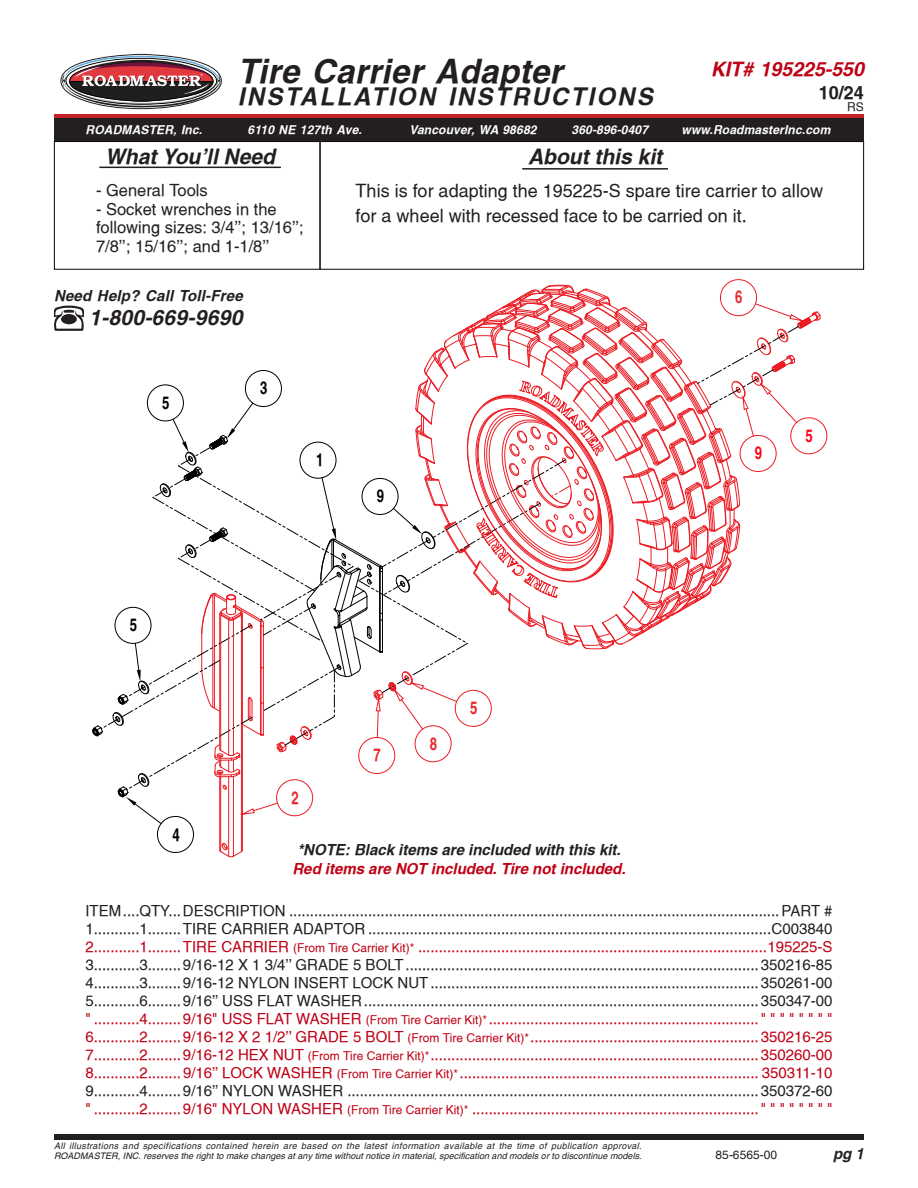
<style>
.page{position:relative;width:918px;height:1188px;background:#fff}
.page>*{position:absolute;margin:0;border:0;box-sizing:border-box;transform-origin:0 0}
.t1{font:italic 700 33px "Switzerland";letter-spacing:.015em;color:#231f20}
.t2{font:italic 700 24px "Switzerland";letter-spacing:.095em;color:#231f20}
.t3{font:italic 700 21px "Switzerland";color:#231f20}
.t4{font:italic 700 19.5px "Switzerland";color:#bf0015}
.t5{font:18px/25.2px "Switzerland";color:#231f20}
.t6{font:700 18px "Switzerland";color:#231f20}
.t7{font:700 17.55px "Switzerland";color:#000;scale:.75 1}
.t8{font:700 17.55px "Switzerland";color:#ff0013;scale:.75 1}
.t9{font:700 17.55px "Switzerland";color:#e9292a;scale:.75 1}
.t10{font:700 17.55px "Switzerland";color:#e82a2c;scale:.75 1}
.t11{font:700 17.55px "Switzerland";color:#ec2326;scale:.75 1}
.t12{font:700 17.55px "Switzerland";color:#ea2728;scale:.75 1}
.t13{font:16.5px/18.8px "Switzerland";color:#231f20}
.t14{font:15px/18px "Switzerland";color:#231f20;text-align:justify}
.t15{font:italic 700 15px "Switzerland";color:#231f20}
.t16{font:italic 700 15px "Switzerland";color:#bf0015}
.t17{font:italic 700 12px "Switzerland";letter-spacing:.015em;color:#fff}
.t18{font:12px "Switzerland";color:#231f20}
.t19{font:italic 9px/10.5px "Switzerland";letter-spacing:.035em;color:#231f20}
.t20{font:6.15px "Myriad Pro";color:#fdfefe}
.s1{color:#bf0015}
.s2{font-size:12px;color:#bf0015}
</style>
<div class="page">
<div style="left:54px;top:1134px;width:810px;height:5px;background:#231f20"></div>
<div style="left:54px;top:114px;width:810px;height:5px;background:#c52128"></div>
<svg style="left:60px;top:54px;width:162px;height:56px"></svg>
<div style="left:54px;top:119px;width:810px;height:22px;background:#231f20"></div>
<div style="left:791px;top:418px;width:36px;height:36px;border:1px solid #ed1c24;border-radius:50%"></div>
<svg style="left:92px;top:279px;width:729px;height:578px"></svg>
<div style="left:54px;top:141px;width:266px;height:129px;border:1px solid #040503"></div>
<div style="left:320px;top:141px;width:544px;height:129px;border:1px solid #040503"></div>
<hr style="left:99px;top:167px;width:182px;height:1px;background:#231f20">
<hr style="left:522px;top:168px;width:146px;height:2px;background:#231f20">
<img style="left:54px;top:306px;width:30px;height:25px">
<p class="t20" style="left:201px;top:72px;width:4px">®</p>
<h1 class="t1" style="left:238px;top:52px;width:326px">Tire Carrier Adapter</h1>
<h2 class="t2" style="left:238px;top:82px;width:417px">INSTALLATION INSTRUCTIONS</h2>
<h3 class="t4" style="left:711px;top:58px;width:155px">KIT# 195225-550</h3>
<p class="t6" style="left:819px;top:81px;width:47px">10/24</p>
<p class="t18" style="left:847px;top:99px;width:18px">RS</p>
<p class="t17" style="left:85px;top:123px;width:118px">ROADMASTER, Inc.</p>
<p class="t17" style="left:247px;top:123px;width:116px">6110 NE 127th Ave.</p>
<p class="t17" style="left:409px;top:123px;width:129px">Vancouver, WA 98682</p>
<p class="t17" style="left:571px;top:123px;width:78px">360-896-0407</p>
<p class="t17" style="left:682px;top:123px;width:150px">www.RoadmasterInc.com</p>
<h3 class="t3" style="left:105px;top:145px;width:171px">What You'll Need</h3>
<h3 class="t3" style="left:528px;top:145px;width:136px">About this kit</h3>
<p class="t13" style="left:96px;top:180px;width:113px">- General Tools</p>
<p class="t13" style="left:96px;top:199px;width:209px">- Socket wrenches in the following sizes: 3/4''; 13/16'';<br>7/8''; 15/16''; and 1-1/8''</p>
<p class="t5" style="left:356px;top:178px;width:469px">This is for adapting the 195225-S spare tire carrier to allow for a wheel with recessed face to be carried on it.</p>
<p class="t15" style="left:54px;top:287px;width:190px">Need Help? Call Toll-Free</p>
<h3 class="t3" style="left:89px;top:305px;width:155px">1-800-669-9690</h3>
<p class="t7" style="left:162px;top:392px;width:11px">5</p>
<p class="t7" style="left:260px;top:378px;width:11px">3</p>
<p class="t7" style="left:316px;top:449px;width:11px">1</p>
<p class="t7" style="left:377px;top:485px;width:11px">9</p>
<p class="t7" style="left:130px;top:614px;width:11px">5</p>
<p class="t7" style="left:172px;top:824px;width:11px">4</p>
<p class="t9" style="left:291px;top:787px;width:11px">2</p>
<p class="t12" style="left:374px;top:744px;width:11px">7</p>
<p class="t9" style="left:430px;top:733px;width:11px">8</p>
<p class="t11" style="left:470px;top:697px;width:11px">5</p>
<p class="t15" style="left:297px;top:841px;width:325px">*NOTE: Black items are included with this kit.</p>
<p class="t16" style="left:292px;top:860px;width:335px">Red items are NOT included. Tire not included.</p>
<p class="t10" style="left:735px;top:287px;width:11px">6</p>
<p class="t8" style="left:755px;top:442px;width:11px">9</p>
<p class="t8" style="left:806px;top:425px;width:11px">5</p>
<p class="t14" style="left:85px;top:902px;width:749px">ITEM....QTY...DESCRIPTION ......................................................................................................................PART # 1...........1........TIRE CARRIER ADAPTOR .................................................................................................C003840<br><span class="s1">2...........1........TIRE CARRIER</span> <span class="s2">(From Tire Carrier Kit)*</span> <span class="s1">....................................................................................195225-S </span>3...........3........9/16-12 X 1 3/4'' GRADE 5 BOLT.....................................................................................350216-85<br>4...........3........9/16-12 NYLON INSERT LOCK NUT...............................................................................350261-00<br>5...........6........9/16'' USS FLAT WASHER...............................................................................................350347-00 <span class="s1">" ...........4........9/16" USS FLAT WASHER</span> <span class="s2">(From Tire Carrier Kit)*</span><span class="s1">................................................................." " " " " " " " 6...........2........9/16-12 X 2 1/2'' GRADE 5 BOLT</span> <span class="s2">(From Tire Carrier Kit)*</span><span class="s1">.......................................................350216-25<br>7...........2........9/16-12 HEX NUT</span> <span class="s2">(From Tire Carrier Kit)*</span><span class="s1">...............................................................................350260-00<br>8...........2........9/16'' LOCK WASHER</span> <span class="s2">(From Tire Carrier Kit)*</span><span class="s1">........................................................................ 350311-10<br></span>9...........4........9/16'' NYLON WASHER ...................................................................................................350372-60 <span class="s1">" ...........2........9/16" NYLON WASHER</span> <span class="s2">(From Tire Carrier Kit)*</span> <span class="s1">....................................................................." " " " " " " "</span></p>
<p class="t19" style="left:54px;top:1140px;width:589px">All illustrations and specifications contained herein are based on the latest information available at the time of publication approval.<br>ROADMASTER, INC. reserves the right to make changes at any time without notice in material, specification and models or to discontinue models.</p>
<p class="t18" style="left:716px;top:1148px;width:63px">85-6565-00</p>
<p class="t15" style="left:833px;top:1145px;width:32px">pg 1</p>
</div>
